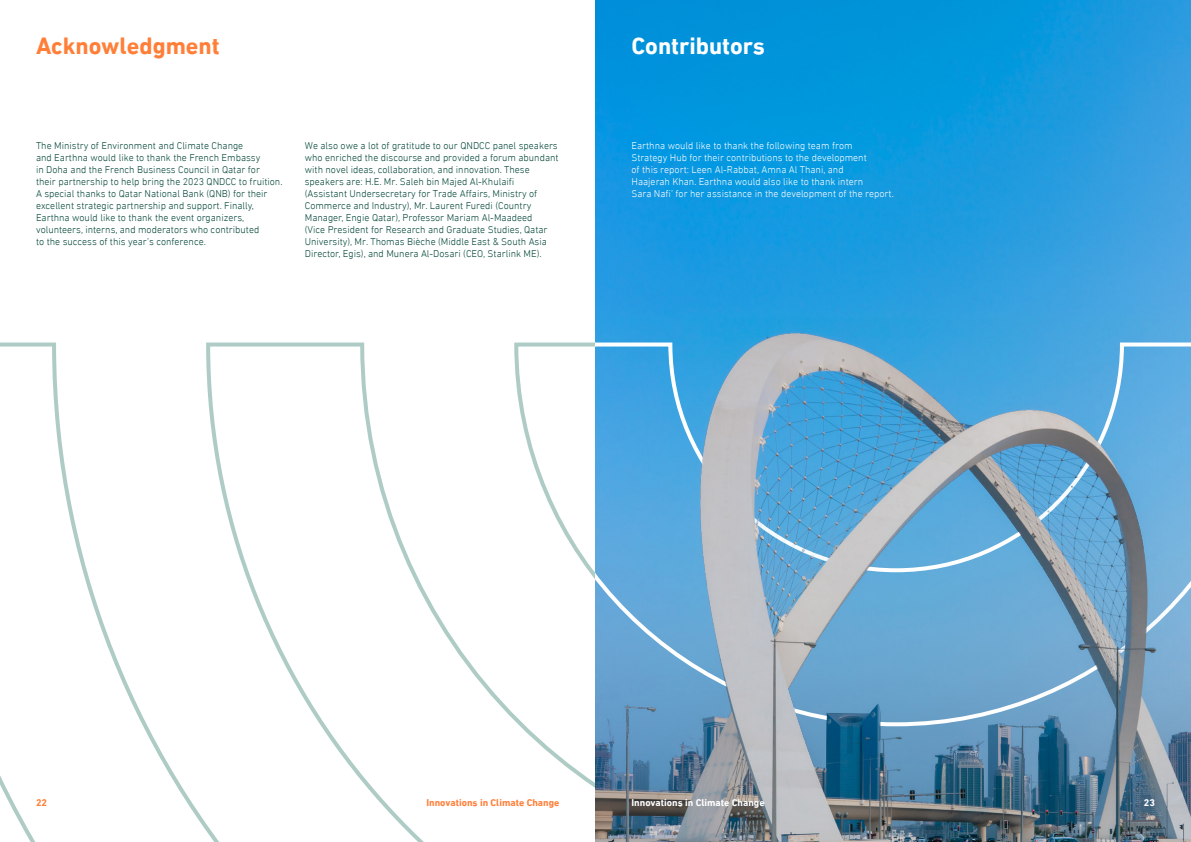
<style>
.page{position:relative;width:1191px;height:842px;background:#fff}
.page>*{position:absolute;margin:0;border:0;box-sizing:border-box;transform-origin:0 0}
.t1{font:700 24px "DIN Next LT Arabic";color:#ff7f39}
.t2{font:700 24px "DIN Next LT Arabic";color:#fff}
.t3{font:10px/12px "ntaqat";color:#034638}
.t4{font:10px/12px "ntaqat";color:#fff}
.t5{font:700 10px "DIN Next LT Arabic";color:#ff7f39}
.t6{font:700 10px "DIN Next LT Arabic";color:#fff}
</style>
<div class="page">
<img style="left:595px;top:0;width:596px;height:312px">
<svg style="left:0;top:342px;width:595px;height:500px"></svg>
<img style="left:595px;top:312px;width:596px;height:530px">
<h1 class="t1" style="left:36px;top:31px;width:185px">Acknowledgment</h1>
<h1 class="t2" style="left:631px;top:31px;width:135px">Contributors</h1>
<p class="t3" style="left:36px;top:140px;width:248px">The Ministry of Environment and Climate Change<br>and Earthna would like to thank the French Embassy<br>in Doha and the French Business Council in Qatar for<br>their partnership to help bring the 2023 QNDCC to fruition.<br>A special thanks to Qatar National Bank (QNB) for their excellent strategic partnership and support. Finally, Earthna would like to thank the event organizers, volunteers, interns, and moderators who contributed<br>to the success of this year’s conference.</p>
<p class="t4" style="left:631px;top:140px;width:264px">Earthna would like to thank the following team from<br>Strategy Hub for their contributions to the development<br>of this report: Leen Al-Rabbat, Amna Al Thani, and<br>Haajerah Khan. Earthna would also like to thank intern<br>Sara Nafi’ for her assistance in the development of the report.</p>
<p class="t3" style="left:305px;top:140px;width:255px">We also owe a lot of gratitude to our QNDCC panel speakers who enriched the discourse and provided a forum abundant with novel ideas, collaboration, and innovation. These speakers are: H.E. Mr. Saleh bin Majed Al-Khulaifi (Assistant Undersecretary for Trade Affairs, Ministry of Commerce and Industry), Mr. Laurent Furedi (Country Manager, Engie Qatar), Professor Mariam Al-Maadeed<br>(Vice President for Research and Graduate Studies, Qatar University), Mr. Thomas Bièche (Middle East &amp; South Asia Director, Egis), and Munera Al-Dosari (CEO, Starlink ME).</p>
<p class="t5" style="left:36px;top:796px;width:13px">22</p>
<p class="t5" style="left:426px;top:796px;width:135px">Innovations in Climate Change</p>
<p class="t6" style="left:631px;top:796px;width:135px">Innovations in Climate Change</p>
<p class="t6" style="left:1143px;top:796px;width:13px">23</p>
</div>
